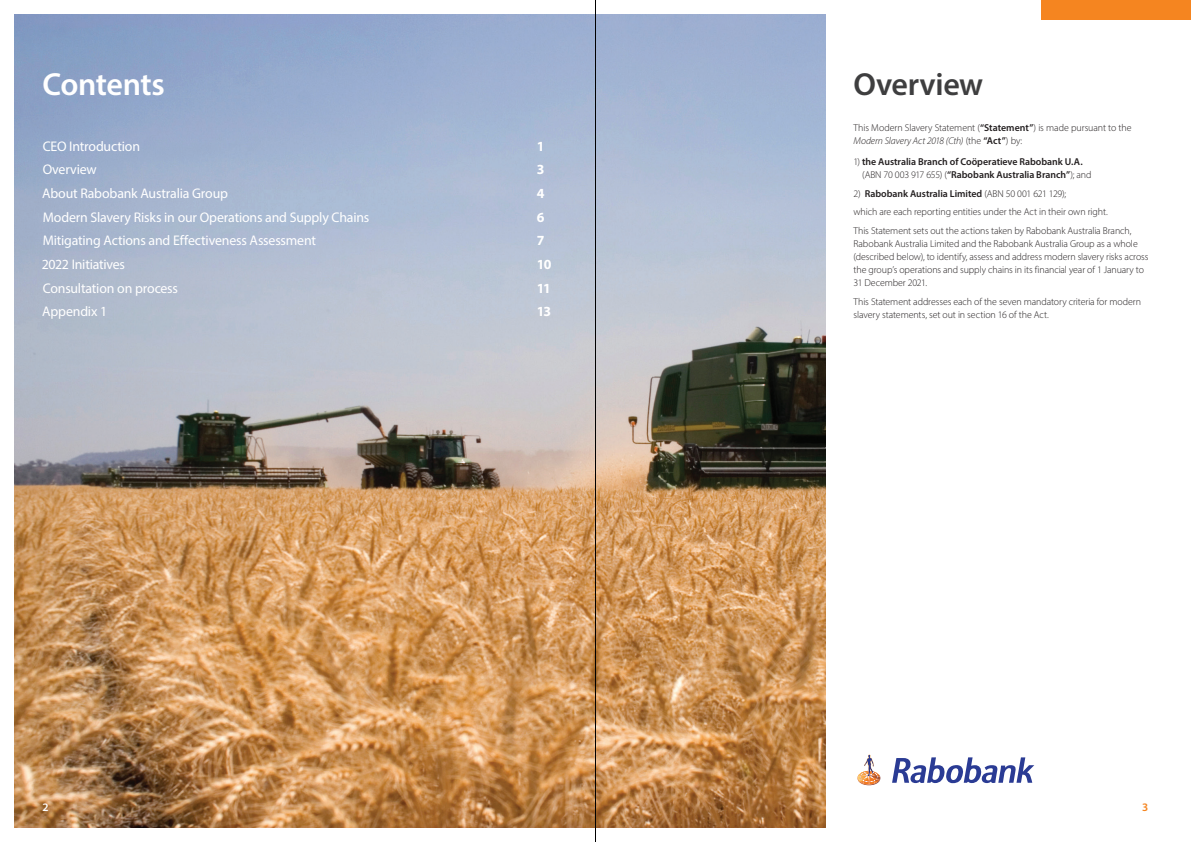
<style>
.page{position:relative;width:1191px;height:842px;background:#fff}
.page>*{position:absolute;margin:0;border:0;box-sizing:border-box;transform-origin:0 0}
.t1{font:600 32px "Myriad Pro";letter-spacing:-.02em;color:#fff}
.t2{font:600 32px "Myriad Pro";letter-spacing:-.01em;color:#3e3e3f}
.t3{font:14px "Myriad Pro";letter-spacing:-.015em;color:#fff}
.t4{font:700 14px "Myriad Pro";color:#fff}
.t5{font:600 11.5px "Myriad Pro";color:#fff}
.t6{font:600 11.5px "Myriad Pro";color:#f58520}
.t7{font:300 10px/13px "Myriad Pro";letter-spacing:-.01em;color:#231f20}
.t8{font:600 10px/13px "Myriad Pro";letter-spacing:-.005em;color:#231f20}
.s1{font-weight:600}
.s2{font-style:italic}
.s3{font-weight:300}
</style>
<div class="page">
<div style="left:1040px;top:0;width:151px;height:20px;background:#f58520"></div>
<img style="left:14px;top:14px;width:811px;height:814px">
<svg style="left:892px;top:757px;width:142px;height:26px"></svg>
<svg style="left:857px;top:754px;width:23px;height:31px"></svg>
<hr style="left:595px;top:0;width:1px;height:842px;background:#000">
<h1 class="t1" style="left:43px;top:64px;width:124px">Contents</h1>
<h2 class="t3" style="left:43px;top:137px;width:99px">CEO Introduction</h2>
<h2 class="t4" style="left:537px;top:137px;width:9px">1</h2>
<h2 class="t3" style="left:43px;top:161px;width:55px">Overview</h2>
<h2 class="t4" style="left:537px;top:160px;width:9px">3</h2>
<h2 class="t3" style="left:42px;top:185px;width:187px">About Rabobank Australia Group</h2>
<h2 class="t4" style="left:537px;top:184px;width:9px">4</h2>
<h2 class="t3" style="left:43px;top:208px;width:328px">Modern Slavery Risks in our Operations and Supply Chains</h2>
<h2 class="t4" style="left:537px;top:208px;width:9px">6</h2>
<h2 class="t3" style="left:43px;top:232px;width:275px">Mitigating Actions and Effectiveness Assessment</h2>
<h2 class="t4" style="left:537px;top:231px;width:9px">7</h2>
<h2 class="t3" style="left:42px;top:256px;width:85px">2022 Initiatives</h2>
<h2 class="t4" style="left:537px;top:255px;width:16px">10</h2>
<h2 class="t3" style="left:43px;top:279px;width:137px">Consultation on process</h2>
<h2 class="t4" style="left:537px;top:279px;width:15px">11</h2>
<h2 class="t3" style="left:42px;top:303px;width:67px">Appendix 1</h2>
<h2 class="t4" style="left:537px;top:302px;width:16px">13</h2>
<h1 class="t2" style="left:853px;top:64px;width:131px">Overview</h1>
<p class="t7" style="left:853px;top:121px;width:280px">This Modern Slavery Statement (<span class="s1">“Statement”</span>) is made pursuant to the<br><span class="s2">Modern Slavery Act 2018 (Cth)</span> (the <span class="s1">“Act”</span>) by:</p>
<p class="t8" style="left:862px;top:155px;width:231px;text-indent:-9px"><span class="s3">1)</span> the Australia Branch of Coöperatieve Rabobank U.A. <span class="s3">(ABN 70 003 917 655) (</span>“Rabobank Australia Branch”<span class="s3">); and</span></p>
<p class="t7" style="left:853px;top:184px;width:279px;line-height:18.7px">2) <span class="s1">Rabobank Australia Limited</span> (ABN 50 001 621 129);<br>which are each reporting entities under the Act in their own right.<br>This Statement sets out the actions taken by Rabobank Australia Branch,</p>
<p class="t7" style="left:853px;top:237px;width:296px">Rabobank Australia Limited and the Rabobank Australia Group as a whole (described below), to identify, assess and address modern slavery risks across the group’s operations and supply chains in its financial year of 1 January to 31 December 2021.</p>
<p class="t7" style="left:853px;top:295px;width:289px">This Statement addresses each of the seven mandatory criteria for modern slavery statements, set out in section 16 of the Act.</p>
<p class="t5" style="left:43px;top:800px;width:8px">2</p>
<p class="t6" style="left:1142px;top:800px;width:8px">3</p>
</div>
